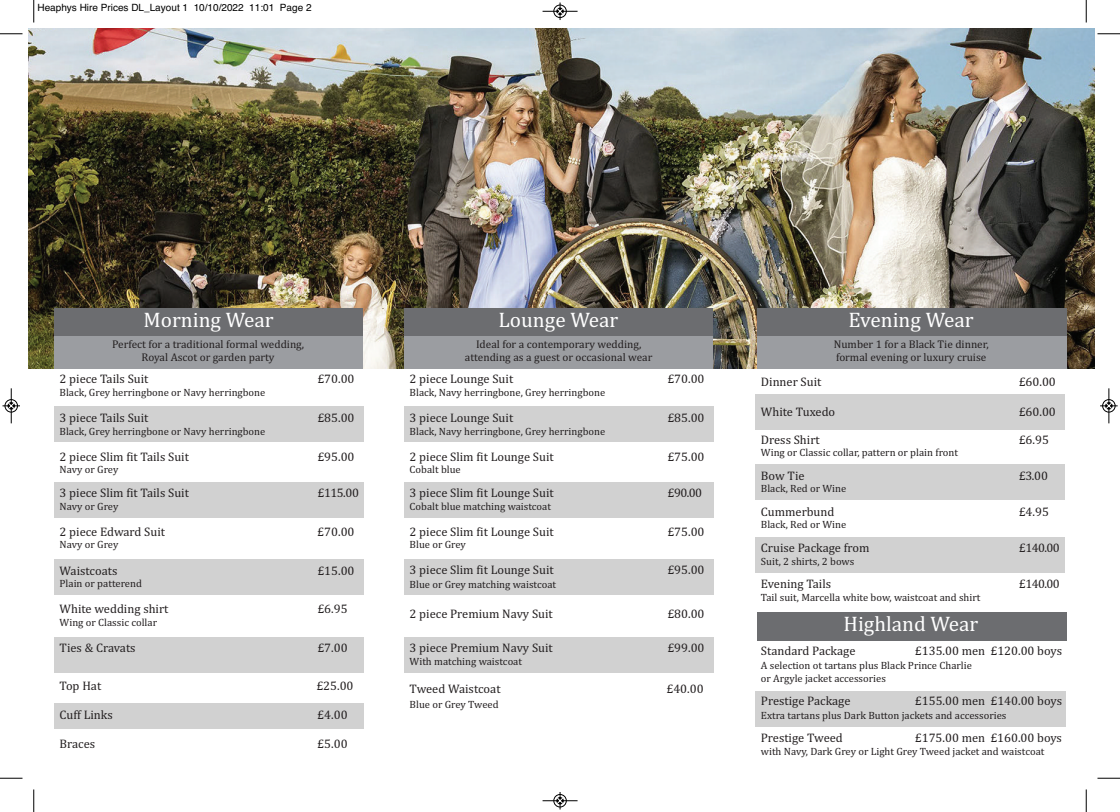
<style>
.page{position:relative;width:1120px;height:812px;background:#fff}
.page>*{position:absolute;margin:0;border:0;box-sizing:border-box;transform-origin:0 0}
.t1{font:21.25px "Cambria Math";color:#fff}
.t2{font:12.5px "Cambria Math";color:#231f20}
.t3{font:11.25px/12.5px "Cambria Math";color:#231f20;text-align:center}
.t4{font:10.62px/12.5px "Cambria Math";color:#231f20}
.t5{font:10px "Helvetica";color:#000}
</style>
<div class="page">
<img style="left:29px;top:28px;width:1065px;height:340px">
<div style="left:54px;top:406px;width:309px;height:35px;background:#d1d1d1"></div>
<div style="left:54px;top:308px;width:308px;height:28px;background:#6c6d70"></div>
<div style="left:54px;top:336px;width:308px;height:32px;background:#9b9da1"></div>
<div style="left:404px;top:308px;width:309px;height:28px;background:#6c6d70"></div>
<div style="left:404px;top:336px;width:309px;height:32px;background:#9b9da1"></div>
<div style="left:757px;top:308px;width:309px;height:28px;background:#6c6d70"></div>
<div style="left:757px;top:336px;width:309px;height:32px;background:#9b9da1"></div>
<div style="left:54px;top:482px;width:309px;height:35px;background:#d1d1d1"></div>
<div style="left:54px;top:559px;width:309px;height:36px;background:#d1d1d1"></div>
<div style="left:54px;top:637px;width:309px;height:35px;background:#d1d1d1"></div>
<div style="left:54px;top:703px;width:309px;height:26px;background:#d1d1d1"></div>
<div style="left:404px;top:406px;width:309px;height:35px;background:#d1d1d1"></div>
<div style="left:404px;top:482px;width:309px;height:35px;background:#d1d1d1"></div>
<div style="left:404px;top:559px;width:309px;height:36px;background:#d1d1d1"></div>
<div style="left:404px;top:637px;width:309px;height:35px;background:#d1d1d1"></div>
<div style="left:755px;top:394px;width:309px;height:36px;background:#d1d1d1"></div>
<div style="left:755px;top:464px;width:309px;height:36px;background:#d1d1d1"></div>
<div style="left:755px;top:537px;width:309px;height:35px;background:#d1d1d1"></div>
<div style="left:755px;top:691px;width:311px;height:35px;background:#d1d1d1"></div>
<div style="left:757px;top:611px;width:309px;height:29px;background:#6c6d70"></div>
<svg style="left:33px;top:0;width:2px;height:23px"></svg>
<svg style="left:0;top:33px;width:22px;height:2px"></svg>
<svg style="left:1086px;top:0;width:1px;height:23px"></svg>
<svg style="left:1097px;top:33px;width:23px;height:2px"></svg>
<svg style="left:33px;top:789px;width:2px;height:23px"></svg>
<svg style="left:0;top:777px;width:22px;height:2px"></svg>
<svg style="left:1086px;top:789px;width:1px;height:23px"></svg>
<svg style="left:1097px;top:777px;width:23px;height:2px"></svg>
<div style="left:553px;top:5px;width:14px;height:13px;border:1px solid #fff;border-radius:50%"></div>
<hr style="left:542px;top:11px;width:36px;height:1px;background:#000">
<div style="left:554px;top:5px;width:12px;height:13px;border:1px solid #000;border-radius:50%"></div>
<svg style="left:557px;top:3px;width:6px;height:17px"></svg>
<div style="left:553px;top:794px;width:14px;height:13px;border:1px solid #fff;border-radius:50%"></div>
<hr style="left:542px;top:800px;width:36px;height:1px;background:#000">
<div style="left:554px;top:794px;width:12px;height:13px;border:1px solid #000;border-radius:50%"></div>
<svg style="left:557px;top:792px;width:6px;height:17px"></svg>
<hr style="left:11px;top:388px;width:1px;height:35px;background:#000">
<div style="left:5px;top:399px;width:13px;height:13px;border:1px solid #000;border-radius:50%"></div>
<svg style="left:2px;top:402px;width:18px;height:7px"></svg>
<hr style="left:1109px;top:388px;width:1px;height:35px;background:#000">
<div style="left:1102px;top:399px;width:13px;height:13px;border:1px solid #000;border-radius:50%"></div>
<svg style="left:1100px;top:402px;width:18px;height:7px"></svg>
<p class="t5" style="left:38px;top:2px;width:276px">Heaphys Hire Prices DL_Layout 1 10/10/2022 11:01 Page 2</p>
<h1 class="t1" style="left:144px;top:307px;width:132px">Morning Wear</h1>
<h1 class="t1" style="left:499px;top:307px;width:121px">Lounge Wear</h1>
<h1 class="t1" style="left:848px;top:307px;width:127px">Evening Wear</h1>
<p class="t3" style="left:112px;top:338px;width:194px">Perfect for a traditional formal wedding,<br>Royal Ascot or garden party</p>
<p class="t3" style="left:465px;top:338px;width:189px">Ideal for a contemporary wedding, attending as a guest or occasional wear</p>
<p class="t3" style="left:834px;top:338px;width:156px;text-align:left">Number 1 for a Black Tie dinner, formal evening or luxury cruise</p>
<p class="t2" style="left:60px;top:371px;width:90px">2 piece Tails Suit</p>
<p class="t2" style="left:318px;top:371px;width:38px">£70.00</p>
<p class="t4" style="left:60px;top:386px;width:207px">Black, Grey herringbone or Navy herringbone</p>
<p class="t2" style="left:60px;top:410px;width:90px">3 piece Tails Suit</p>
<p class="t2" style="left:318px;top:410px;width:38px">£85.00</p>
<p class="t4" style="left:60px;top:424px;width:207px">Black, Grey herringbone or Navy herringbone</p>
<p class="t2" style="left:60px;top:449px;width:131px">2 piece Slim fit Tails Suit</p>
<p class="t2" style="left:318px;top:449px;width:38px">£95.00</p>
<p class="t4" style="left:60px;top:463px;width:60px">Navy or Grey</p>
<p class="t2" style="left:60px;top:485px;width:131px">3 piece Slim fit Tails Suit</p>
<p class="t2" style="left:318px;top:485px;width:43px">£115.00</p>
<p class="t4" style="left:60px;top:499px;width:60px">Navy or Grey</p>
<p class="t2" style="left:60px;top:524px;width:107px">2 piece Edward Suit</p>
<p class="t2" style="left:318px;top:524px;width:38px">£70.00</p>
<p class="t4" style="left:60px;top:538px;width:60px">Navy or Grey</p>
<p class="t2" style="left:60px;top:563px;width:59px">Waistcoats</p>
<p class="t2" style="left:318px;top:563px;width:38px">£15.00</p>
<p class="t4" style="left:60px;top:577px;width:84px">Plain or patterend</p>
<p class="t2" style="left:60px;top:601px;width:110px">White wedding shirt</p>
<p class="t2" style="left:318px;top:601px;width:31px">£6.95</p>
<p class="t4" style="left:60px;top:616px;width:99px">Wing or Classic collar</p>
<p class="t2" style="left:60px;top:640px;width:78px">Ties &amp; Cravats</p>
<p class="t2" style="left:318px;top:640px;width:31px">£7.00</p>
<p class="t2" style="left:60px;top:679px;width:43px">Top Hat</p>
<p class="t2" style="left:317px;top:679px;width:38px">£25.00</p>
<p class="t2" style="left:60px;top:707px;width:55px">Cuff Links</p>
<p class="t2" style="left:318px;top:707px;width:31px">£4.00</p>
<p class="t2" style="left:60px;top:736px;width:37px">Braces</p>
<p class="t2" style="left:318px;top:736px;width:31px">£5.00</p>
<p class="t2" style="left:410px;top:371px;width:105px">2 piece Lounge Suit</p>
<p class="t2" style="left:668px;top:371px;width:38px">£70.00</p>
<p class="t4" style="left:410px;top:386px;width:197px">Black, Navy herringbone, Grey herringbone</p>
<p class="t2" style="left:410px;top:410px;width:105px">3 piece Lounge Suit</p>
<p class="t2" style="left:668px;top:410px;width:38px">£85.00</p>
<p class="t4" style="left:410px;top:424px;width:197px">Black, Navy herringbone, Grey herringbone</p>
<p class="t2" style="left:410px;top:449px;width:146px">2 piece Slim fit Lounge Suit</p>
<p class="t2" style="left:668px;top:449px;width:38px">£75.00</p>
<p class="t4" style="left:410px;top:463px;width:53px">Cobalt blue</p>
<p class="t2" style="left:410px;top:485px;width:146px">3 piece Slim fit Lounge Suit</p>
<p class="t2" style="left:668px;top:485px;width:36px">£90.00</p>
<p class="t4" style="left:410px;top:499px;width:143px">Cobalt blue matching waistcoat</p>
<p class="t2" style="left:410px;top:524px;width:146px">2 piece Slim fit Lounge Suit</p>
<p class="t2" style="left:668px;top:524px;width:38px">£75.00</p>
<p class="t4" style="left:410px;top:538px;width:58px">Blue or Grey</p>
<p class="t2" style="left:410px;top:562px;width:146px">3 piece Slim fit Lounge Suit</p>
<p class="t2" style="left:668px;top:562px;width:38px">£95.00</p>
<p class="t4" style="left:410px;top:578px;width:148px">Blue or Grey matching waistcoat</p>
<p class="t2" style="left:410px;top:606px;width:145px">2 piece Premium Navy Suit</p>
<p class="t2" style="left:668px;top:606px;width:38px">£80.00</p>
<p class="t2" style="left:410px;top:640px;width:145px">3 piece Premium Navy Suit</p>
<p class="t2" style="left:668px;top:640px;width:38px">£99.00</p>
<p class="t4" style="left:410px;top:654px;width:114px">With matching waistcoat</p>
<p class="t2" style="left:410px;top:681px;width:92px">Tweed Waistcoat</p>
<p class="t2" style="left:667px;top:681px;width:38px">£40.00</p>
<p class="t4" style="left:410px;top:698px;width:90px">Blue or Grey Tweed</p>
<p class="t2" style="left:761px;top:374px;width:62px">Dinner Suit</p>
<p class="t2" style="left:1019px;top:374px;width:38px">£60.00</p>
<p class="t2" style="left:761px;top:404px;width:76px">White Tuxedo</p>
<p class="t2" style="left:1019px;top:404px;width:38px">£60.00</p>
<p class="t2" style="left:761px;top:432px;width:60px">Dress Shirt</p>
<p class="t2" style="left:1019px;top:432px;width:31px">£6.95</p>
<p class="t4" style="left:761px;top:446px;width:199px">Wing or Classic collar, pattern or plain front</p>
<p class="t2" style="left:761px;top:468px;width:45px">Bow Tie</p>
<p class="t2" style="left:1019px;top:468px;width:30px">£3.00</p>
<p class="t4" style="left:761px;top:482px;width:87px">Black, Red or Wine</p>
<p class="t2" style="left:761px;top:504px;width:75px">Cummerbund</p>
<p class="t2" style="left:1019px;top:504px;width:31px">£4.95</p>
<p class="t4" style="left:761px;top:518px;width:87px">Black, Red or Wine</p>
<p class="t2" style="left:761px;top:540px;width:110px">Cruise Package from</p>
<p class="t2" style="left:1019px;top:540px;width:42px">£140.00</p>
<p class="t4" style="left:761px;top:554px;width:95px">Suit, 2 shirts, 2 bows</p>
<p class="t2" style="left:761px;top:576px;width:72px">Evening Tails</p>
<p class="t2" style="left:1019px;top:576px;width:42px">£140.00</p>
<p class="t4" style="left:761px;top:591px;width:221px">Tail suit, Marcella white bow, waistcoat and shirt</p>
<h1 class="t1" style="left:843px;top:611px;width:136px">Highland Wear</h1>
<p class="t2" style="left:761px;top:644px;width:96px">Standard Package</p>
<p class="t2" style="left:915px;top:644px;width:148px">£135.00 men £120.00 boys</p>
<p class="t4" style="left:761px;top:659px;width:212px">A selection ot tartans plus Black Prince Charlie or Argyle jacket accessories</p>
<p class="t2" style="left:761px;top:694px;width:91px">Prestige Package</p>
<p class="t2" style="left:915px;top:694px;width:148px">£155.00 men £140.00 boys</p>
<p class="t4" style="left:761px;top:709px;width:247px">Extra tartans plus Dark Button jackets and accessories</p>
<p class="t2" style="left:761px;top:730px;width:83px">Prestige Tweed</p>
<p class="t2" style="left:915px;top:730px;width:148px">£175.00 men £160.00 boys</p>
<p class="t4" style="left:761px;top:745px;width:285px">with Navy, Dark Grey or Light Grey Tweed jacket and waistcoat</p>
</div>
